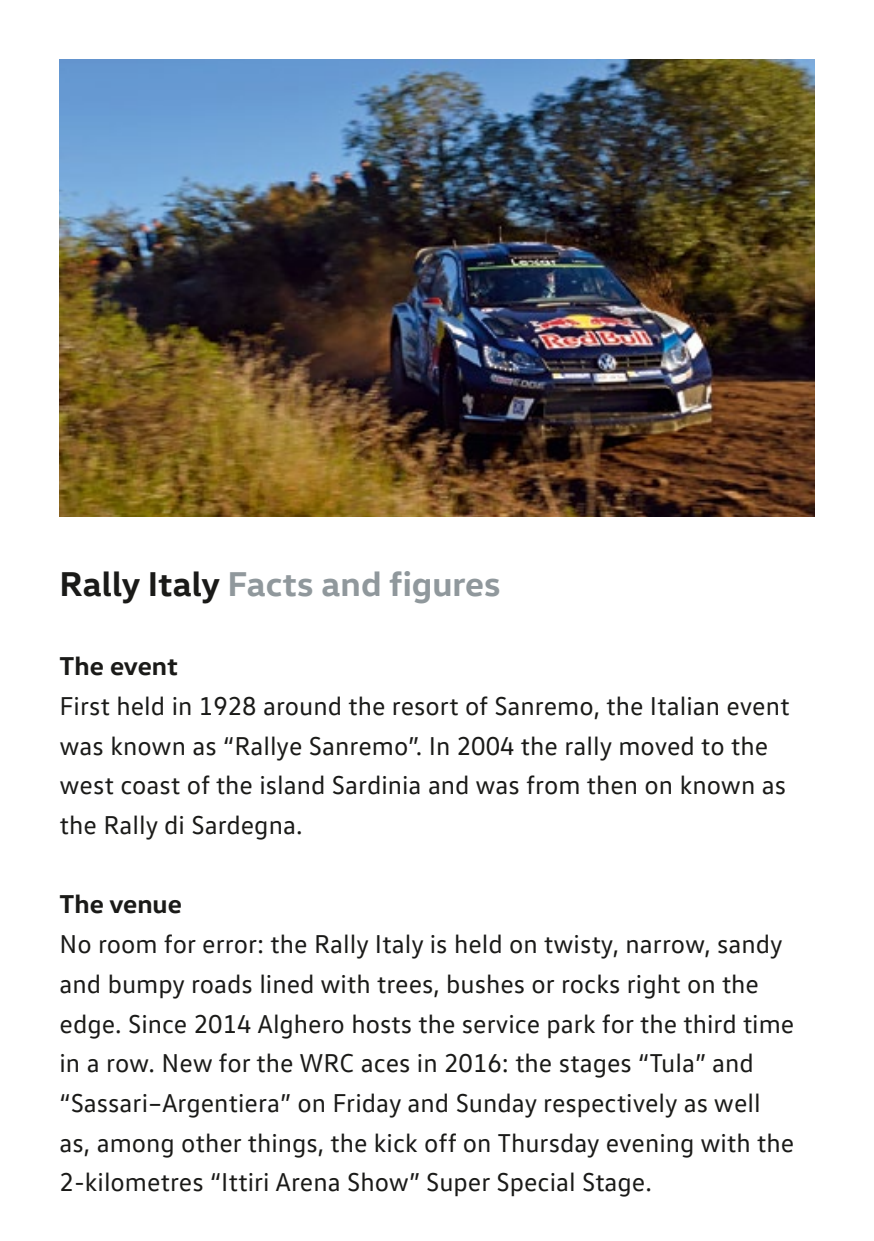
<style>
.page{position:relative;width:874px;height:1241px;background:#fff}
.page>*{position:absolute;margin:0;border:0;box-sizing:border-box;transform-origin:0 0}
.t1{font:700 35px "VW Head";color:#90989c}
.t2{font:26.25px/39.6px "VW Text";color:#1a1a18}
.t3{font:700 26.25px "VW Head";color:#1a1a18}
.s1{color:#1a1a18}
</style>
<div class="page">
<img style="left:60px;top:60px;width:754px;height:456px">
<h1 class="t1" style="left:60px;top:560px;width:442px"><span class="s1">Rally Italy</span> Facts and figures</h1>
<p class="t3" style="left:60px;top:649px;width:120px">The event</p>
<p class="t2" style="left:60px;top:685px;width:731px">First held in 1928 around the resort of Sanremo, the Italian event was known as “Rallye Sanremo”. In 2004 the rally moved to the west coast of the island Sardinia and was from then on known as the Rally di Sardegna.</p>
<p class="t3" style="left:60px;top:887px;width:124px">The venue</p>
<p class="t2" style="left:60px;top:923px;width:735px">No room for error: the Rally Italy is held on twisty, narrow, sandy and bumpy roads lined with trees, bushes or rocks right on the edge. Since 2014 Alghero hosts the service park for the third time in a row. New for the WRC aces in 2016: the stages “Tula” and “Sassari–Argentiera” on Friday and Sunday respectively as well as, among other things, the kick off on Thursday evening with the 2-kilometres “Ittiri Arena Show” Super Special Stage.</p>
</div>
